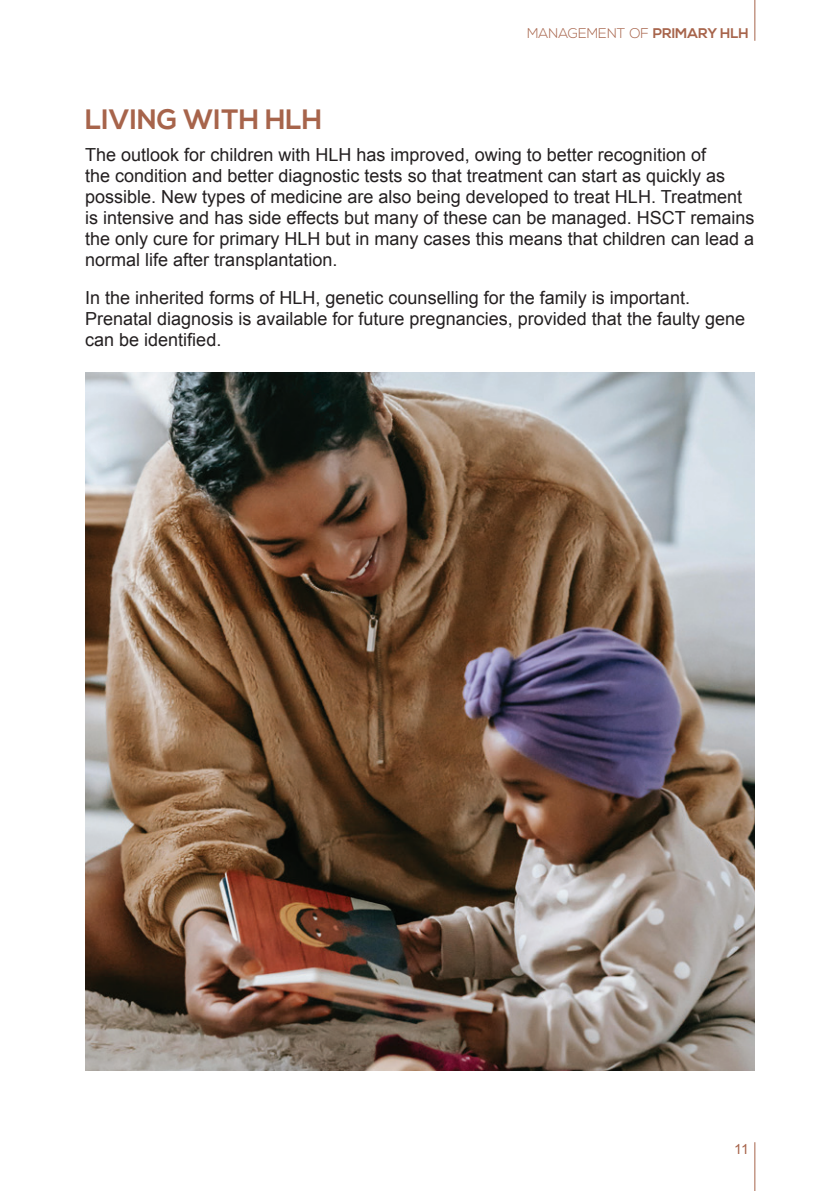
<style>
.page{position:relative;width:840px;height:1191px;background:#fff}
.page>*{position:absolute;margin:0;border:0;box-sizing:border-box;transform-origin:0 0}
.t1{font:700 28px "Nexa";color:#a7644b}
.t2{font:18px/21px "Arial";color:#231f20}
.t3{font:300 14px "Nexa";color:#a7644b}
.t4{font:14px "Arial";color:#a7644b}
.s1{font-weight:700}
</style>
<div class="page">
<hr style="left:754px;top:0;width:1px;height:41px;background:#a7644b">
<hr style="left:754px;top:1142px;width:1px;height:49px;background:#a7644b">
<img style="left:85px;top:372px;width:669px;height:698px">
<p class="t3" style="left:527px;top:25px;width:223px">MANAGEMENT OF <span class="s1">PRIMARY HLH</span></p>
<h1 class="t1" style="left:85px;top:103px;width:239px">LIVING WITH HLH</h1>
<p class="t2" style="left:85px;top:144px;width:670px">The outlook for children with HLH has improved, owing to better recognition of<br>the condition and better diagnostic tests so that treatment can start as quickly as possible. New types of medicine are also being developed to treat HLH. Treatment is intensive and has side effects but many of these can be managed. HSCT remains the only cure for primary HLH but in many cases this means that children can lead a normal life after transplantation.</p>
<p class="t2" style="left:85px;top:287px;width:661px">In the inherited forms of HLH, genetic counselling for the family is important.<br>Prenatal diagnosis is available for future pregnancies, provided that the faulty gene can be identified.</p>
<p class="t4" style="left:733px;top:1140px;width:16px">11</p>
</div>
